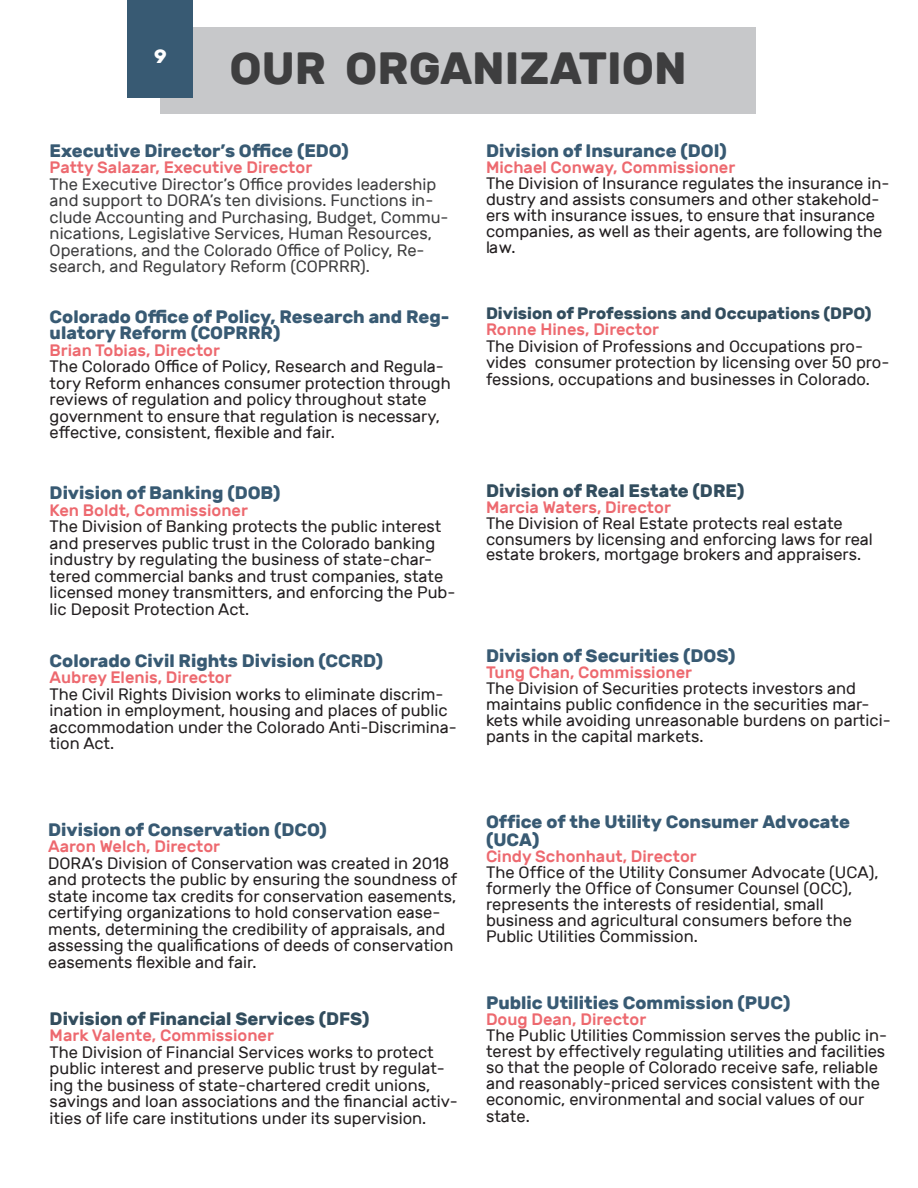
<style>
.page{position:relative;width:918px;height:1188px;background:#fff}
.page>*{position:absolute;margin:0;border:0;box-sizing:border-box;transform-origin:0 0}
.Headline_Black{font:700 45px "Rubik";color:#3e3e3f}
.t1{font:700 19.5px "Rubik";color:#fff}
.t2{font:700 18px/16.5px "Rubik";color:#385a73}
.t3{font:700 18px "Rubik";color:#324d5e}
.t4{font:16.5px/16.5px "Rubik";color:#231f20}
.t5{font:16.5px/16.5px "Rubik";color:#3e3e3f}
.t6{font:500 16.5px "Rubik";color:#ed696f}
.s1{font-weight:500;color:#ed696f}
.s2{font-weight:700;color:#324d5e}
</style>
<div class="page">
<div style="left:160px;top:27px;width:596px;height:86px;background:#c7c8ca"></div>
<div style="left:128px;top:0;width:65px;height:97px;background:#385a73"></div>
<p class="t1" style="left:154px;top:44px;width:14px">9</p>
<p class="Headline_Black" style="left:230px;top:42px;width:459px">OUR ORGANIZATION</p>
<p class="t2" style="left:50px;top:142px;width:301px">Executive Director’s Office (EDO)</p>
<p class="t5" style="left:50px;top:160px;width:400px"><span class="s1">Patty Salazar, Executive Director<br></span>The Executive Director’s Office provides leadership and support to DORA’s ten divisions. Functions in&shy;clude Accounting and Purchasing, Budget, Commu&shy;nications, Legislative Services, Human Resources, Operations, and the Colorado Office of Policy, Re&shy;search, and Regulatory Reform (COPRRR).</p>
<p class="t2" style="left:50px;top:308px;width:401px">Colorado Office of Policy, Research and Reg&shy;ulatory Reform (COPRRR)</p>
<p class="t6" style="left:50px;top:341px;width:172px">Brian Tobias, Director</p>
<p class="t4" style="left:50px;top:359px;width:403px">The Colorado Office of Policy, Research and Regula&shy;tory Reform enhances consumer protection through reviews of regulation and policy throughout state government to ensure that regulation is necessary, effective, consistent, flexible and fair.</p>
<p class="t2" style="left:50px;top:485px;width:232px">Division of Banking (DOB)</p>
<p class="t6" style="left:50px;top:501px;width:200px">Ken Boldt, Commissioner</p>
<p class="t4" style="left:50px;top:519px;width:407px">The Division of Banking protects the public interest and preserves public trust in the Colorado banking industry by regulating the business of state-char&shy;tered commercial banks and trust companies, state licensed money transmitters, and enforcing the Pub&shy;lic Deposit Protection Act.</p>
<p class="t2" style="left:50px;top:652px;width:335px">Colorado Civil Rights Division (CCRD)</p>
<p class="t4" style="left:50px;top:670px;width:409px"><span class="s1">Aubrey Elenis, Director<br></span>The Civil Rights Division works to eliminate discrim&shy;ination in employment, housing and places of public accommodation under the Colorado Anti-Discrimina&shy;tion Act.</p>
<p class="t2" style="left:48px;top:821px;width:280px">Division of Conservation (DCO)</p>
<p class="t4" style="left:48px;top:839px;width:411px"><span class="s1">Aaron Welch, Director<br></span>DORA’s Division of Conservation was created in 2018 and protects the public by ensuring the soundness of state income tax credits for conservation easements, certifying organizations to hold conservation ease&shy;ments, determining the credibility of appraisals, and assessing the qualifications of deeds of conservation easements flexible and fair.</p>
<p class="t3" style="left:50px;top:1008px;width:321px">Division of Financial Services (DFS)</p>
<p class="t6" style="left:50px;top:1026px;width:226px">Mark Valente, Commissioner</p>
<p class="t4" style="left:50px;top:1044px;width:410px">The Division of Financial Services works to protect public interest and preserve public trust by regulat&shy;ing the business of state-chartered credit unions, savings and loan associations and the financial activ&shy;ities of life care institutions under its supervision.</p>
<p class="t2" style="left:486px;top:142px;width:242px">Division of Insurance (DOI)</p>
<p class="t4" style="left:486px;top:159px;width:405px;line-height:16px"><span class="s1">Michael Conway, Commissioner<br></span>The Division of Insurance regulates the insurance in&shy;dustry and assists consumers and other stakehold&shy;ers with insurance issues, to ensure that insurance companies, as well as their agents, are following the law.</p>
<p class="t4" style="left:486px;top:305px;width:405px"><span class="s2">Division of Professions and Occupations (DPO)<br></span><span class="s1">Ronne Hines, Director<br></span>The Division of Professions and Occupations pro&shy;vides consumer protection by licensing over 50 pro&shy;fessions, occupations and businesses in Colorado.</p>
<p class="t3" style="left:486px;top:480px;width:260px">Division of Real Estate (DRE)</p>
<p class="t4" style="left:486px;top:500px;width:388px;line-height:15.9px"><span class="s1">Marcia Waters, Director<br></span>The Division of Real Estate protects real estate consumers by licensing and enforcing laws for real estate brokers, mortgage brokers and appraisers.</p>
<p class="t2" style="left:486px;top:647px;width:251px">Division of Securities (DOS)</p>
<p class="t4" style="left:486px;top:664px;width:406px;line-height:16px"><span class="s1">Tung Chan, Commissioner<br></span>The Division of Securities protects investors and maintains public confidence in the securities mar&shy;kets while avoiding unreasonable burdens on partici&shy;pants in the capital markets.</p>
<p class="t2" style="left:486px;top:813px;width:365px;line-height:17.5px">Office of the Utility Consumer Advocate (UCA)</p>
<p class="t4" style="left:486px;top:848px;width:394px;line-height:16px"><span class="s1">Cindy Schonhaut, Director<br></span>The Office of the Utility Consumer Advocate (UCA), formerly the Office of Consumer Counsel (OCC), represents the interests of residential, small business and agricultural consumers before the Public Utilities Commission.</p>
<p class="t2" style="left:486px;top:995px;width:306px">Public Utilities Commission (PUC)</p>
<p class="t4" style="left:486px;top:1012px;width:403px;line-height:16px"><span class="s1">Doug Dean, Director<br></span>The Public Utilities Commission serves the public in&shy;terest by effectively regulating utilities and facilities so that the people of Colorado receive safe, reliable and reasonably-priced services consistent with the economic, environmental and social values of our state.</p>
</div>
